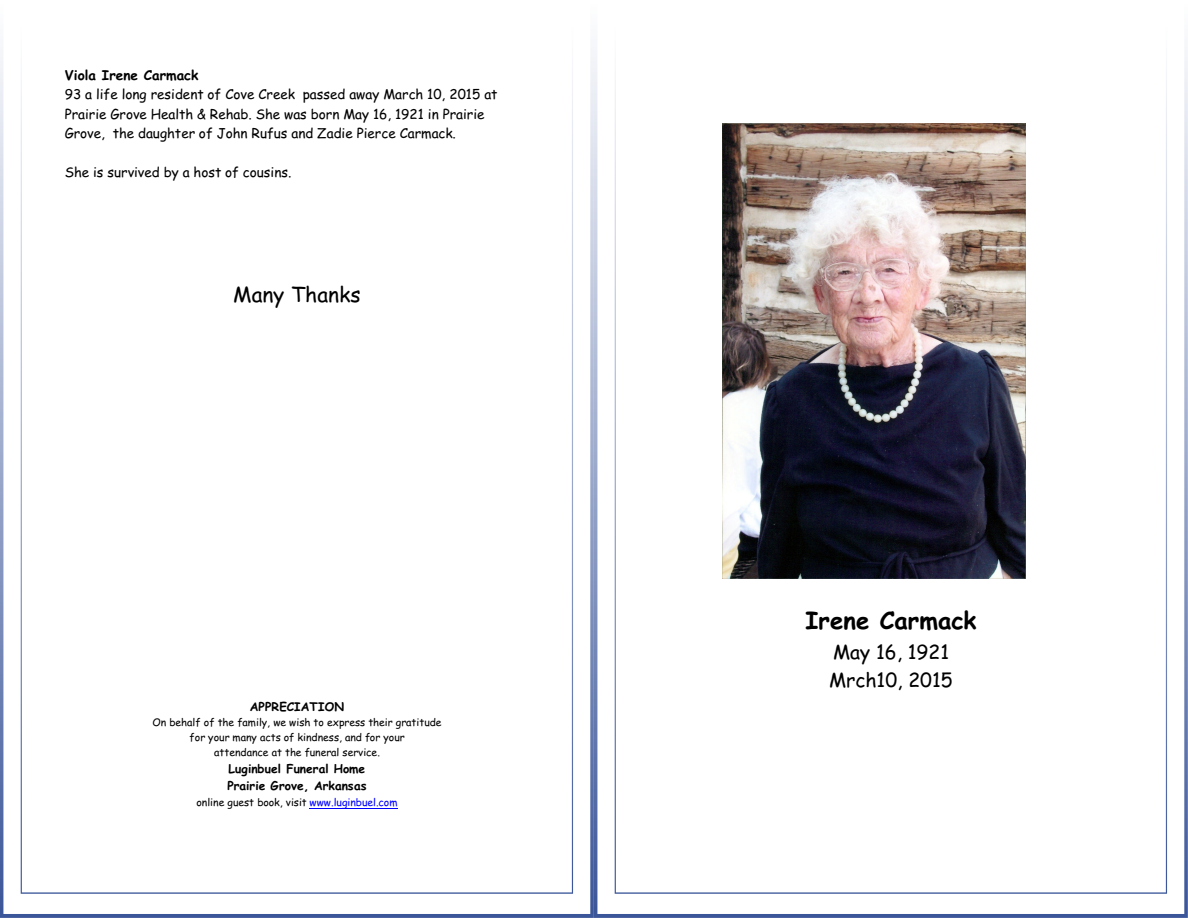
<style>
.page{position:relative;width:1188px;height:918px;background:#fff}
.page>*{position:absolute;margin:0;border:0;box-sizing:border-box;transform-origin:0 0}
.t1{font:700 24px "Comic Sans MS";color:#000}
.t2{font:21px "Comic Sans MS";color:#000}
.t3{font:19.5px/27.9px "Comic Sans MS";color:#000}
.t4{font:13.5px/19.5px "Comic Sans MS";color:#000}
.t5{font:700 13.5px "Comic Sans MS";color:#000}
.t6{font:700 12px/17.2px "Comic Sans MS";color:#000}
.t7{font:10.5px/15px "Comic Sans MS";color:#000;text-align:center}
.s1{color:#00f}
</style>
<div class="page">
<img style="left:0;top:50px;width:1188px;height:868px">
<img style="left:21px;top:50px;width:552px;height:844px">
<img style="left:615px;top:50px;width:552px;height:844px">
<hr style="left:310px;top:808px;width:88px;height:1px;background:#00f">
<img style="left:722px;top:123px;width:303px;height:456px">
<p class="t5" style="left:65px;top:69px;width:135px">Viola Irene Carmack</p>
<p class="t4" style="left:65px;top:86px;width:434px">93 a life long resident of Cove Creek passed away March 10, 2015 at<br>Prairie Grove Health &amp; Rehab. She was born May 16, 1921 in Prairie<br>Grove, the daughter of John Rufus and Zadie Pierce Carmack.</p>
<p class="t4" style="left:65px;top:164px;width:228px">She is survived by a host of cousins.</p>
<h2 class="t2" style="left:233px;top:285px;width:129px">Many Thanks</h2>
<p class="t6" style="left:250px;top:699px;width:96px">APPRECIATION</p>
<p class="t7" style="left:152px;top:716px;width:291px">On behalf of the family, we wish to express their gratitude for your many acts of kindness, and for your<br>attendance at the funeral service.</p>
<p class="t6" style="left:227px;top:761px;width:141px">Luginbuel Funeral Home<br>Prairie Grove, Arkansas</p>
<p class="t7" style="left:196px;top:796px;width:203px">online guest book, visit <span class="s1">www.luginbuel.com</span></p>
<h1 class="t1" style="left:806px;top:610px;width:173px">Irene Carmack</h1>
<h3 class="t3" style="left:829px;top:640px;width:125px">May 16, 1921<br>Mrch10, 2015</h3>
</div>
